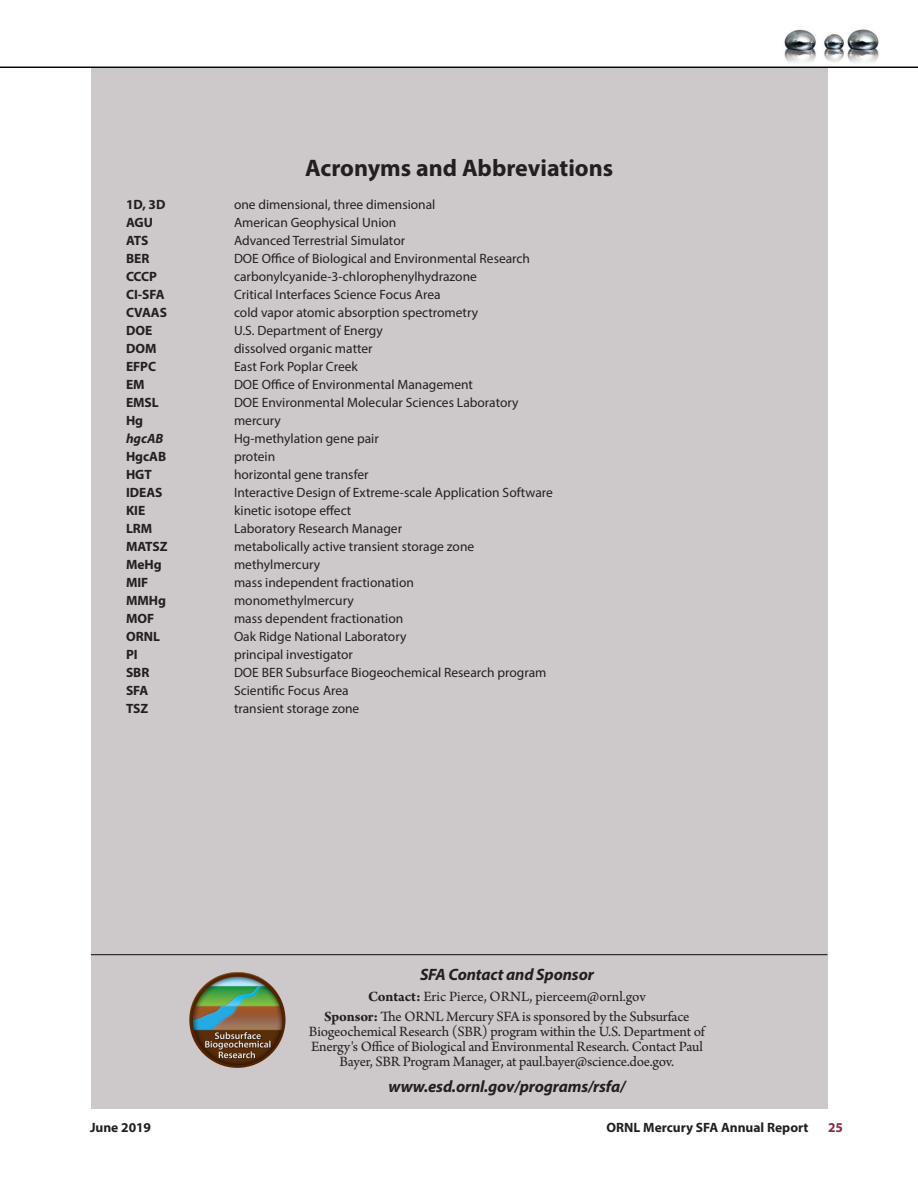
<style>
.page{position:relative;width:918px;height:1188px;background:#fff}
.page>*{position:absolute;margin:0;border:0;box-sizing:border-box;transform-origin:0 0}
.t1{font:700 24px "Myriad Pro";color:#231f20}
.t2{font:italic 700 16.5px "Myriad Pro";letter-spacing:-.01em;color:#231f20}
.t3{font:15px/15px "Arno Pro";letter-spacing:-.01em;color:#231f20;text-align:center}
.t4{font:13.5px "Myriad Pro";color:#231f20}
.t5{font:700 13.5px "Myriad Pro";color:#231f20}
.t6{font:italic 700 13.5px "Myriad Pro";color:#231f20}
.t7{font:700 13.5px "Myriad Pro";color:#8c2944}
.s1{font-weight:700}
</style>
<div class="page">
<div style="left:91px;top:65px;width:736px;height:1044px;background:#cdc8c9"></div>
<img style="left:189px;top:972px;width:97px;height:96px;border-radius:48px">
<hr style="left:91px;top:954px;width:736px;height:1px;background:#231f20">
<img style="left:0;top:29px;width:918px;height:39px">
<h1 class="t1" style="left:305px;top:152px;width:310px">Acronyms and Abbreviations</h1>
<p class="t5" style="left:126px;top:195px;width:41px">1D, 3D</p>
<p class="t4" style="left:234px;top:196px;width:203px">one dimensional, three dimensional</p>
<p class="t5" style="left:126px;top:213px;width:28px">AGU</p>
<p class="t4" style="left:234px;top:214px;width:164px">American Geophysical Union</p>
<p class="t5" style="left:126px;top:231px;width:24px">ATS</p>
<p class="t4" style="left:234px;top:232px;width:173px">Advanced Terrestrial Simulator</p>
<p class="t5" style="left:126px;top:249px;width:25px">BER</p>
<p class="t4" style="left:234px;top:250px;width:298px">DOE Office of Biological and Environmental Research</p>
<p class="t5" style="left:126px;top:267px;width:33px">CCCP</p>
<p class="t4" style="left:234px;top:268px;width:244px">carbonylcyanide-3-chlorophenylhydrazone</p>
<p class="t5" style="left:126px;top:285px;width:40px">CI-SFA</p>
<p class="t4" style="left:234px;top:286px;width:208px">Critical Interfaces Science Focus Area</p>
<p class="t5" style="left:126px;top:303px;width:43px">CVAAS</p>
<p class="t4" style="left:234px;top:304px;width:246px">cold vapor atomic absorption spectrometry</p>
<p class="t5" style="left:126px;top:321px;width:28px">DOE</p>
<p class="t4" style="left:234px;top:322px;width:150px">U.S. Department of Energy</p>
<p class="t5" style="left:126px;top:339px;width:32px">DOM</p>
<p class="t4" style="left:234px;top:340px;width:140px">dissolved organic matter</p>
<p class="t5" style="left:126px;top:357px;width:32px">EFPC</p>
<p class="t4" style="left:234px;top:358px;width:125px">East Fork Poplar Creek</p>
<p class="t5" style="left:126px;top:375px;width:20px">EM</p>
<p class="t4" style="left:234px;top:376px;width:241px">DOE Office of Environmental Management</p>
<p class="t5" style="left:126px;top:393px;width:34px">EMSL</p>
<p class="t4" style="left:234px;top:394px;width:286px">DOE Environmental Molecular Sciences Laboratory</p>
<p class="t5" style="left:126px;top:411px;width:19px">Hg</p>
<p class="t4" style="left:234px;top:412px;width:48px">mercury</p>
<p class="t6" style="left:126px;top:429px;width:39px">hgcAB</p>
<p class="t4" style="left:234px;top:430px;width:146px">Hg-methylation gene pair</p>
<p class="t5" style="left:126px;top:447px;width:42px">HgcAB</p>
<p class="t4" style="left:234px;top:448px;width:43px">protein</p>
<p class="t5" style="left:126px;top:465px;width:27px">HGT</p>
<p class="t4" style="left:234px;top:466px;width:136px">horizontal gene transfer</p>
<p class="t5" style="left:126px;top:483px;width:38px">IDEAS</p>
<p class="t4" style="left:234px;top:484px;width:320px">Interactive Design of Extreme-scale Application Software</p>
<p class="t5" style="left:126px;top:501px;width:21px">KIE</p>
<p class="t4" style="left:234px;top:502px;width:119px">kinetic isotope effect</p>
<p class="t5" style="left:126px;top:519px;width:28px">LRM</p>
<p class="t4" style="left:234px;top:520px;width:170px">Laboratory Research Manager</p>
<p class="t5" style="left:126px;top:537px;width:43px">MATSZ</p>
<p class="t4" style="left:234px;top:538px;width:242px">metabolically active transient storage zone</p>
<p class="t5" style="left:126px;top:555px;width:37px">MeHg</p>
<p class="t4" style="left:234px;top:556px;width:88px">methylmercury</p>
<p class="t5" style="left:126px;top:573px;width:24px">MIF</p>
<p class="t4" style="left:234px;top:574px;width:181px">mass independent fractionation</p>
<p class="t5" style="left:126px;top:591px;width:42px">MMHg</p>
<p class="t4" style="left:234px;top:592px;width:121px">monomethylmercury</p>
<p class="t5" style="left:126px;top:609px;width:30px">MOF</p>
<p class="t4" style="left:234px;top:610px;width:171px">mass dependent fractionation</p>
<p class="t5" style="left:126px;top:627px;width:35px">ORNL</p>
<p class="t4" style="left:234px;top:628px;width:174px">Oak Ridge National Laboratory</p>
<p class="t5" style="left:126px;top:645px;width:13px">PI</p>
<p class="t4" style="left:234px;top:646px;width:121px">principal investigator</p>
<p class="t5" style="left:126px;top:663px;width:25px">SBR</p>
<p class="t4" style="left:234px;top:664px;width:314px">DOE BER Subsurface Biogeochemical Research program</p>
<p class="t5" style="left:126px;top:681px;width:24px">SFA</p>
<p class="t4" style="left:234px;top:682px;width:116px">Scientific Focus Area</p>
<p class="t5" style="left:126px;top:699px;width:24px">TSZ</p>
<p class="t4" style="left:234px;top:700px;width:127px">transient storage zone</p>
<p class="t2" style="left:420px;top:964px;width:175px">SFA Contact and Sponsor</p>
<p class="t3" style="left:324px;top:988px;width:367px;line-height:19.5px"><span class="s1">Contact:</span> Eric Pierce, ORNL, pierceem@ornl.gov<br><span class="s1">Sponsor:</span> The ORNL Mercury SFA is sponsored by the Subsurface</p>
<p class="t3" style="left:309px;top:1024px;width:397px">Biogeochemical Research (SBR) program within the U.S. Department of<br>Energy's Office of Biological and Environmental Research. Contact Paul<br>Bayer, SBR Program Manager, at paul.bayer@science.doe.gov.</p>
<p class="t2" style="left:388px;top:1076px;width:238px">www.esd.ornl.gov/programs/rsfa/</p>
<p class="t5" style="left:90px;top:1119px;width:63px">June 2019</p>
<p class="t5" style="left:607px;top:1119px;width:203px">ORNL Mercury SFA Annual Report</p>
<p class="t7" style="left:828px;top:1118px;width:16px">25</p>
</div>
